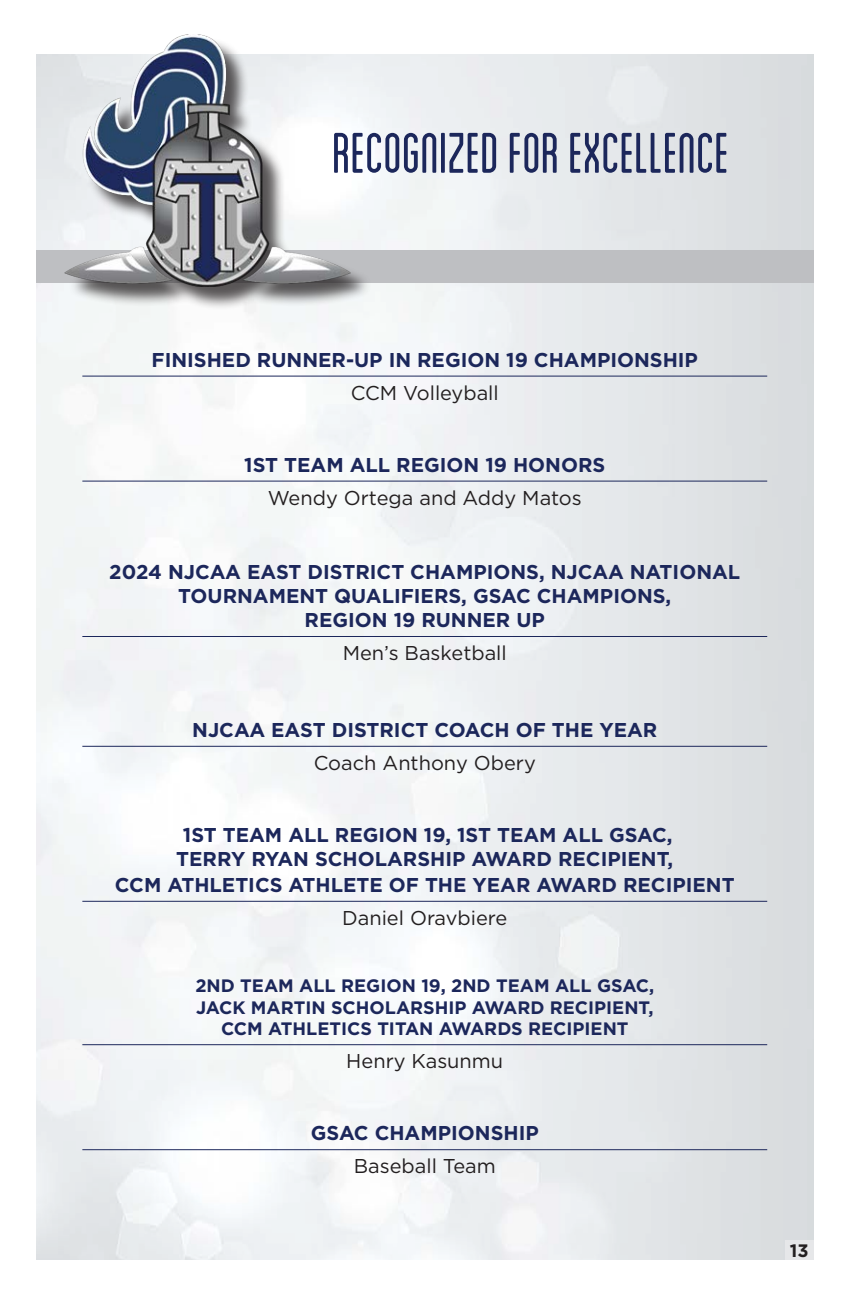
<style>
.page{position:relative;width:864px;height:1296px;background:#fff}
.page>*{position:absolute;margin:0;border:0;box-sizing:border-box;transform-origin:0 0}
.t1{font:condensed 60px "Blanch";letter-spacing:-.005em;color:#1c275b}
.Awards_Presented_to{font:700 20px/24px "Gotham";color:#1c275b;text-align:center}
.Awards_Presented_to-2{font:20px "Gotham";color:#231f20}
.Awards_Presented_to-3{font:700 18px/21.6px "Gotham";color:#1c275b;text-align:center}
.t2{font:700 18px "Gotham";color:#231f20}
</style>
<div class="page">
<div style="left:36px;top:250px;width:778px;height:33px;background:#bebfc2"></div>
<div style="left:68px;top:37px;width:304px;height:273px;background:#231f20;opacity:.75"></div>
<img style="left:65px;top:35px;width:286px;height:251px">
<hr style="left:82px;top:376px;width:685px;height:1px;background:#1c275b">
<hr style="left:82px;top:481px;width:685px;height:1px;background:#1c275b">
<hr style="left:82px;top:636px;width:685px;height:1px;background:#1c275b">
<hr style="left:82px;top:746px;width:685px;height:1px;background:#1c275b">
<hr style="left:82px;top:901px;width:685px;height:1px;background:#1c275b">
<hr style="left:82px;top:1044px;width:685px;height:1px;background:#1c275b">
<hr style="left:82px;top:1149px;width:685px;height:1px;background:#1c275b">
<div style="left:785px;top:1241px;width:29px;height:19px;background:#e6e7e9"></div>
<p class="t1" style="left:333px;top:121px;width:398px">RECOGNIZED FOR EXCELLENCE</p>
<p class="Awards_Presented_to" style="left:152px;top:348px;width:548px">FINISHED RUNNER-UP IN REGION 19 CHAMPIONSHIP</p>
<p class="Awards_Presented_to-2" style="left:351px;top:380px;width:150px">CCM Volleyball</p>
<p class="Awards_Presented_to" style="left:244px;top:453px;width:362px">1ST TEAM ALL REGION 19 HONORS</p>
<p class="Awards_Presented_to-2" style="left:268px;top:485px;width:316px">Wendy Ortega and Addy Matos</p>
<p class="Awards_Presented_to" style="left:109px;top:560px;width:633px">2024 NJCAA EAST DISTRICT CHAMPIONS, NJCAA NATIONAL<br>TOURNAMENT QUALIFIERS, GSAC CHAMPIONS,<br>REGION 19 RUNNER UP</p>
<p class="Awards_Presented_to-2" style="left:343px;top:640px;width:166px">Men’s Basketball</p>
<p class="Awards_Presented_to" style="left:192px;top:718px;width:467px">NJCAA EAST DISTRICT COACH OF THE YEAR</p>
<p class="Awards_Presented_to-2" style="left:314px;top:750px;width:224px">Coach Anthony Obery</p>
<p class="Awards_Presented_to" style="left:176px;top:823px;width:499px">1ST TEAM ALL REGION 19, 1ST TEAM ALL GSAC,<br>TERRY RYAN SCHOLARSHIP AWARD RECIPIENT,</p>
<p class="Awards_Presented_to" style="left:115px;top:873px;width:621px">CCM ATHLETICS ATHLETE OF THE YEAR AWARD RECIPIENT</p>
<p class="Awards_Presented_to-2" style="left:342px;top:905px;width:167px">Daniel Oravbiere</p>
<p class="Awards_Presented_to-3" style="left:195px;top:975px;width:460px">2ND TEAM ALL REGION 19, 2ND TEAM ALL GSAC,<br>JACK MARTIN SCHOLARSHIP AWARD RECIPIENT,<br>CCM ATHLETICS TITAN AWARDS RECIPIENT</p>
<p class="Awards_Presented_to-2" style="left:346px;top:1049px;width:158px">Henry Kasunmu</p>
<p class="Awards_Presented_to" style="left:311px;top:1121px;width:229px">GSAC CHAMPIONSHIP</p>
<p class="Awards_Presented_to-2" style="left:354px;top:1154px;width:144px">Baseball Team</p>
<p class="t2" style="left:790px;top:1239px;width:20px">13</p>
</div>
